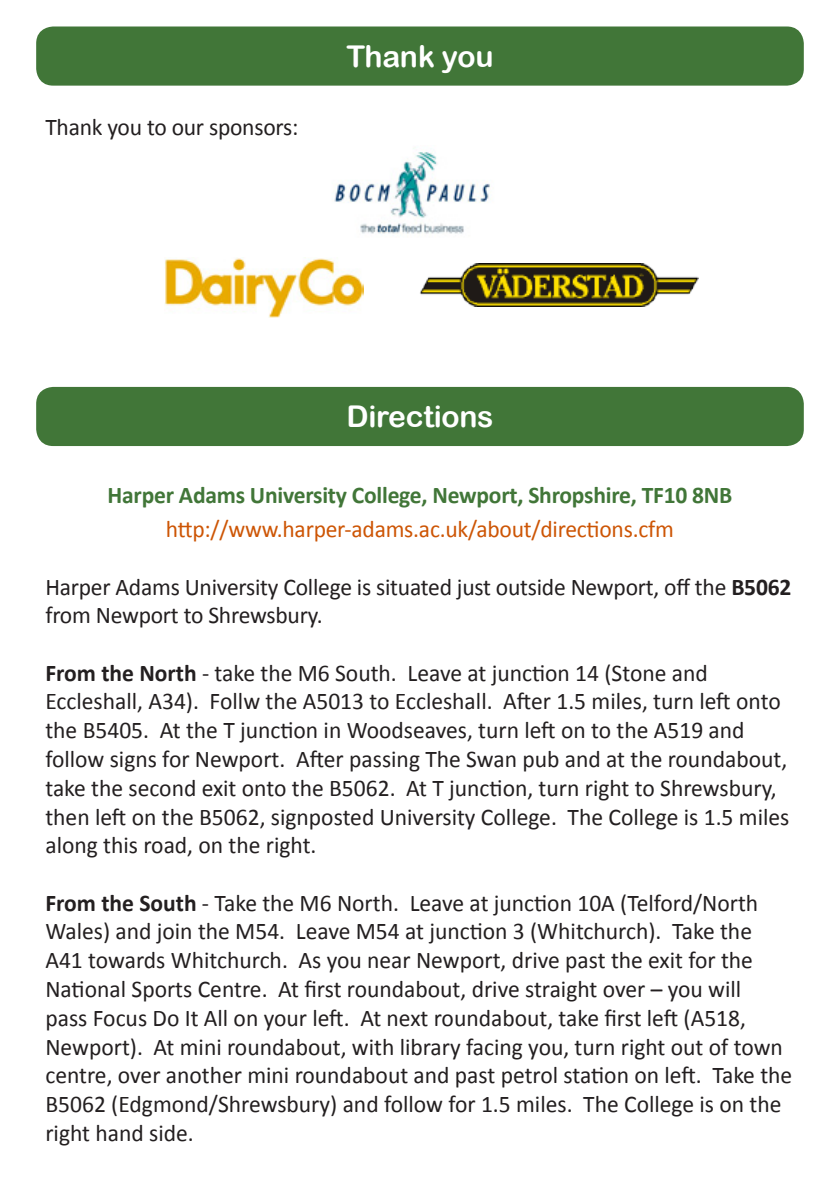
<style>
.page{position:relative;width:840px;height:1191px;background:#fff}
.page>*{position:absolute;margin:0;border:0;box-sizing:border-box;transform-origin:0 0}
.t1{font:30px "Arial Rounded MT Bold";letter-spacing:-.01em;color:#fff}
.t2{font:24px/28.8px "Calibri";color:#231f20}
.t3{font:700 24px "Calibri";letter-spacing:-.01em;color:#417638}
.t4{font:24px "Calibri";letter-spacing:-.01em;color:#cd5505}
.s1{font-weight:700}
</style>
<div class="page">
<div style="left:36px;top:26px;width:767px;height:60px;background:#417638;border-radius:17px"></div>
<img style="left:334px;top:148px;width:156px;height:86px">
<img style="left:165px;top:257px;width:198px;height:61px">
<img style="left:420px;top:263px;width:277px;height:43px">
<div style="left:36px;top:387px;width:767px;height:59px;background:#417638;border-radius:17px"></div>
<p class="t2" style="left:45px;top:112px;width:254px">Thank you to our sponsors:</p>
<p class="t1" style="left:346px;top:39px;width:148px">Thank you</p>
<p class="t1" style="left:346px;top:399px;width:148px">Directions</p>
<p class="t3" style="left:108px;top:480px;width:626px">Harper Adams University College, Newport, Shropshire, TF10 8NB</p>
<p class="t4" style="left:166px;top:514px;width:509px">http://www.harper-adams.ac.uk/about/directions.cfm</p>
<p class="t2" style="left:45px;top:571px;width:747px">Harper Adams University College is situated just outside Newport, off the <span class="s1">B5062 </span>from Newport to Shrewsbury.</p>
<p class="t2" style="left:45px;top:657px;width:745px"><span class="s1">From the North</span> - take the M6 South. Leave at junction 14 (Stone and Eccleshall, A34). Follw the A5013 to Eccleshall. After 1.5 miles, turn left onto the B5405. At the T junction in Woodseaves, turn left on to the A519 and follow signs for Newport. After passing The Swan pub and at the roundabout, take the second exit onto the B5062. At T junction, turn right to Shrewsbury, then left on the B5062, signposted University College. The College is 1.5 miles along this road, on the right.</p>
<p class="t2" style="left:45px;top:887px;width:748px"><span class="s1">From the South</span> - Take the M6 North. Leave at junction 10A (Telford/North Wales) and join the M54. Leave M54 at junction 3 (Whitchurch). Take the A41 towards Whitchurch. As you near Newport, drive past the exit for the National Sports Centre. At first roundabout, drive straight over – you will<br>pass Focus Do It All on your left. At next roundabout, take first left (A518, Newport). At mini roundabout, with library facing you, turn right out of town centre, over another mini roundabout and past petrol station on left. Take the B5062 (Edgmond/Shrewsbury) and follow for 1.5 miles. The College is on the right hand side.</p>
</div>
